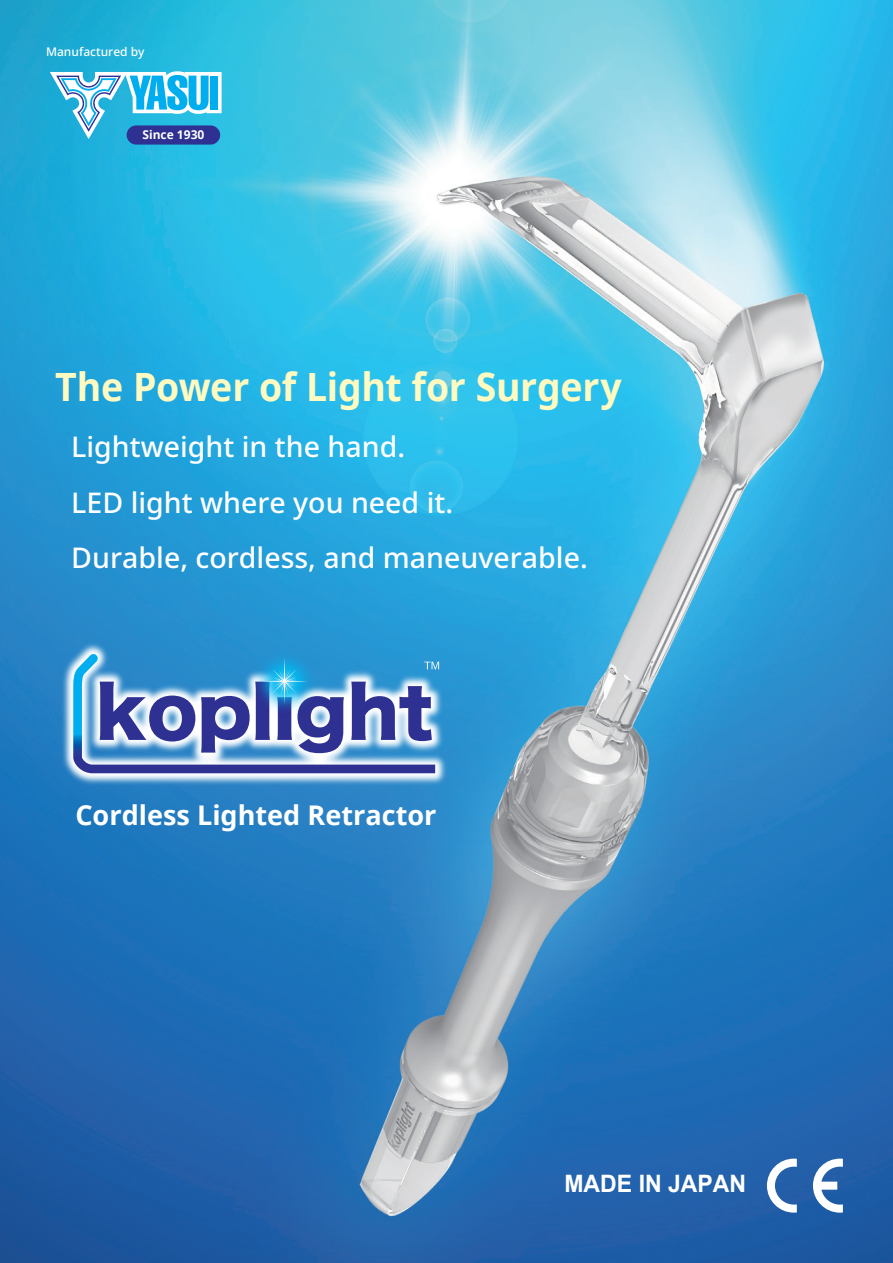
<style>
.page{position:relative;width:893px;height:1263px;background:#fff}
.page>*{position:absolute;margin:0;border:0;box-sizing:border-box;transform-origin:0 0}
.t1{font:700 39px "Noto Sans";letter-spacing:-.005em;color:#fffac1;scale:.96 1}
.t2{font:500 28.5px/55.5px "Noto Sans";color:#fff}
.t3{font:700 27px "Noto Sans";color:#fff}
.t4{font:700 24px "Arial";color:#fff;scale:.96 1}
.t5{font:500 12px "Noto Sans";color:#fff}
.t6{font:700 12px "Noto Sans";color:#fff}
</style>
<div class="page">
<img style="left:0;top:0;width:893px;height:1263px">
<img style="left:13px;top:594px;width:482px;height:239px">
<svg style="left:50px;top:71px;width:172px;height:68px"></svg>
<div style="left:210px;top:76px;width:8px;height:34px;background:#00aeef"></div>
<div style="left:238px;top:635px;width:93px;height:19px;background:#2792d0"></div>
<svg style="left:73px;top:654px;width:366px;height:119px;background:#6592c9"></svg>
<svg style="left:767px;top:1158px;width:30px;height:54px"></svg>
<svg style="left:813px;top:1158px;width:30px;height:54px"></svg>
<div style="left:127px;top:125px;width:93px;height:20px;background:#2e3092;border-radius:10px"></div>
<p class="t5" style="left:46px;top:43px;width:100px">Manufactured by</p>
<p class="t6" style="left:142px;top:126px;width:63px">Since 1930</p>
<h1 class="t1" style="left:55px;top:359px;width:592px">The Power of Light for Surgery</h1>
<p class="t2" style="left:71px;top:420px;width:518px">Lightweight in the hand.<br>LED light where you need it.<br>Durable, cordless, and maneuverable.</p>
<p class="t3" style="left:75px;top:796px;width:363px">Cordless Lighted Retractor</p>
<p class="t4" style="left:564px;top:1168px;width:191px">MADE IN JAPAN</p>
</div>
